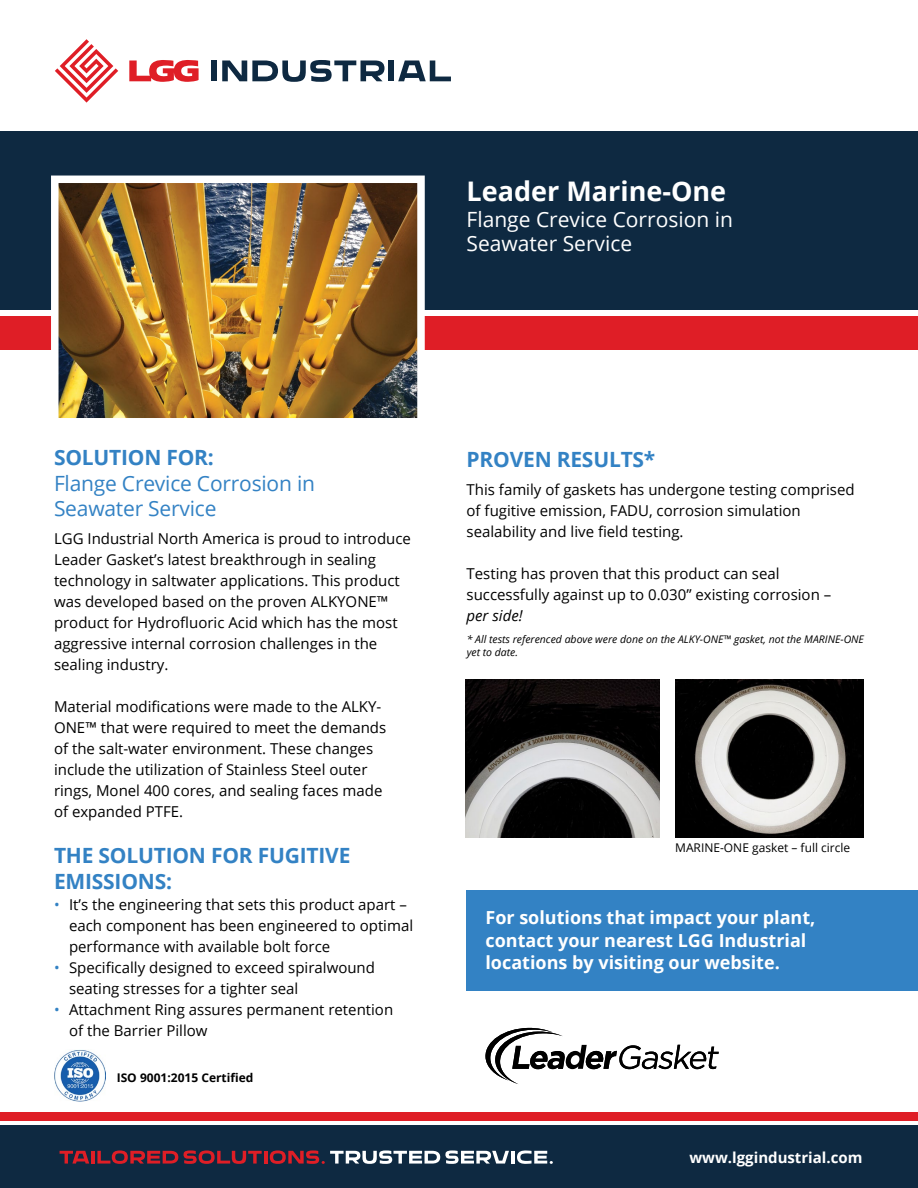
<style>
.page{position:relative;width:918px;height:1188px;background:#fff}
.page>*{position:absolute;margin:0;border:0;box-sizing:border-box;transform-origin:0 0}
.t1{font:700 27px "Open Sans";color:#fff}
.t2{font:700 21px/25.2px "Open Sans";letter-spacing:-.01em;color:#3382c4}
.t3{font:21px/25.2px "Open Sans";letter-spacing:-.01em;color:#3382c4}
.t4{font:21px/24px "Open Sans";color:#fff}
.t5{font:700 18px/22.5px "Open Sans";color:#fff}
.t6{font:15px/21px "Open Sans";color:#000}
.t7{font:700 15px "Open Sans";color:#fff}
.t8{font:italic 15px "Open Sans";color:#000}
.t9{font:12px "Open Sans";color:#000}
.t10{font:700 12px "Open Sans";color:#000}
.t11{font:italic 10.5px/12.6px "Open Sans";color:#000}
.s1{color:#3382c4}
</style>
<div class="page">
<svg style="left:55px;top:39px;width:63px;height:64px"></svg>
<div style="left:212px;top:61px;width:5px;height:20px;background:#0e2941"></div>
<svg style="left:222px;top:60px;width:162px;height:22px"></svg>
<div style="left:389px;top:61px;width:5px;height:20px;background:#0e2941"></div>
<svg style="left:398px;top:61px;width:53px;height:20px"></svg>
<svg style="left:129px;top:60px;width:70px;height:22px"></svg>
<div style="left:0;top:1126px;width:918px;height:62px;background:#0e2941"></div>
<svg style="left:60px;top:1151px;width:29px;height:13px"></svg>
<hr style="left:91px;top:1151px;width:4px;height:13px;background:#df1e26">
<svg style="left:97px;top:1150px;width:81px;height:14px"></svg>
<svg style="left:184px;top:1150px;width:369px;height:14px"></svg>
<div style="left:0;top:132px;width:918px;height:178px;background:#0e2941"></div>
<div style="left:0;top:316px;width:918px;height:33px;background:#df1e26"></div>
<div style="left:0;top:1112px;width:918px;height:9px;background:#df1e26"></div>
<img style="left:60px;top:185px;width:356px;height:232px">
<div style="left:51px;top:176px;width:374px;height:250px;border:8px solid #fff"></div>
<div style="left:467px;top:890px;width:451px;height:100px;background:#3382c4"></div>
<img style="left:465px;top:679px;width:194px;height:158px">
<img style="left:675px;top:679px;width:189px;height:158px">
<img style="left:54px;top:1049px;width:52px;height:53px">
<svg style="left:485px;top:1028px;width:234px;height:56px"></svg>
<h1 class="t1" style="left:467px;top:173px;width:261px">Leader Marine-One</h1>
<h2 class="t4" style="left:467px;top:206px;width:268px">Flange Crevice Corrosion in<br>Seawater Service</h2>
<h2 class="t2" style="left:54px;top:445px;width:161px">SOLUTION FOR:</h2>
<h2 class="t3" style="left:54px;top:470px;width:263px">Flange Crevice Corrosion in<br>Seawater Service</h2>
<p class="t6" style="left:54px;top:528px;width:359px">LGG Industrial North America is proud to introduce Leader Gasket’s latest breakthrough in sealing technology in saltwater applications. This product was developed based on the proven ALKYONE™ product for Hydrofluoric Acid which has the most aggressive internal corrosion challenges in the sealing industry.</p>
<p class="t6" style="left:54px;top:696px;width:334px">Material modifications were made to the ALKY-ONE™ that were required to meet the demands of the salt-water environment. These changes include the utilization of Stainless Steel outer rings, Monel 400 cores, and sealing faces made of expanded PTFE.</p>
<h2 class="t2" style="left:54px;top:843px;width:298px">THE SOLUTION FOR FUGITIVE<br>EMISSIONS:</h2>
<p class="t6" style="left:69px;top:893px;width:346px;text-indent:-15px"><span class="s1">•</span> It’s the engineering that sets this product apart – each component has been engineered to optimal performance with available bolt force</p>
<p class="t6" style="left:69px;top:956px;width:308px;text-indent:-15px"><span class="s1">•</span> Specifically designed to exceed spiralwound seating stresses for a tighter seal</p>
<p class="t6" style="left:69px;top:998px;width:326px;text-indent:-15px"><span class="s1">•</span> Attachment Ring assures permanent retention of the Barrier Pillow</p>
<p class="t10" style="left:117px;top:1069px;width:138px">ISO 9001:2015 Certified</p>
<h2 class="t2" style="left:467px;top:446px;width:190px">PROVEN RESULTS*</h2>
<p class="t6" style="left:467px;top:479px;width:390px">This family of gaskets has undergone testing comprised of fugitive emission, FADU, corrosion simulation sealability and live field testing.</p>
<p class="t6" style="left:467px;top:563px;width:366px">Testing has proven that this product can seal successfully against up to 0.030” existing corrosion –</p>
<p class="t8" style="left:467px;top:606px;width:58px">per side!</p>
<p class="t11" style="left:467px;top:633px;width:399px">* All tests referenced above were done on the ALKY-ONE™ gasket, not the MARINE-ONE yet to date.</p>
<p class="t9" style="left:675px;top:839px;width:177px">MARINE-ONE gasket – full circle</p>
<p class="t5" style="left:485px;top:906px;width:332px">For solutions that impact your plant, contact your nearest LGG Industrial locations by visiting our website.</p>
<p class="t7" style="left:689px;top:1147px;width:175px">www.lggindustrial.com</p>
</div>
